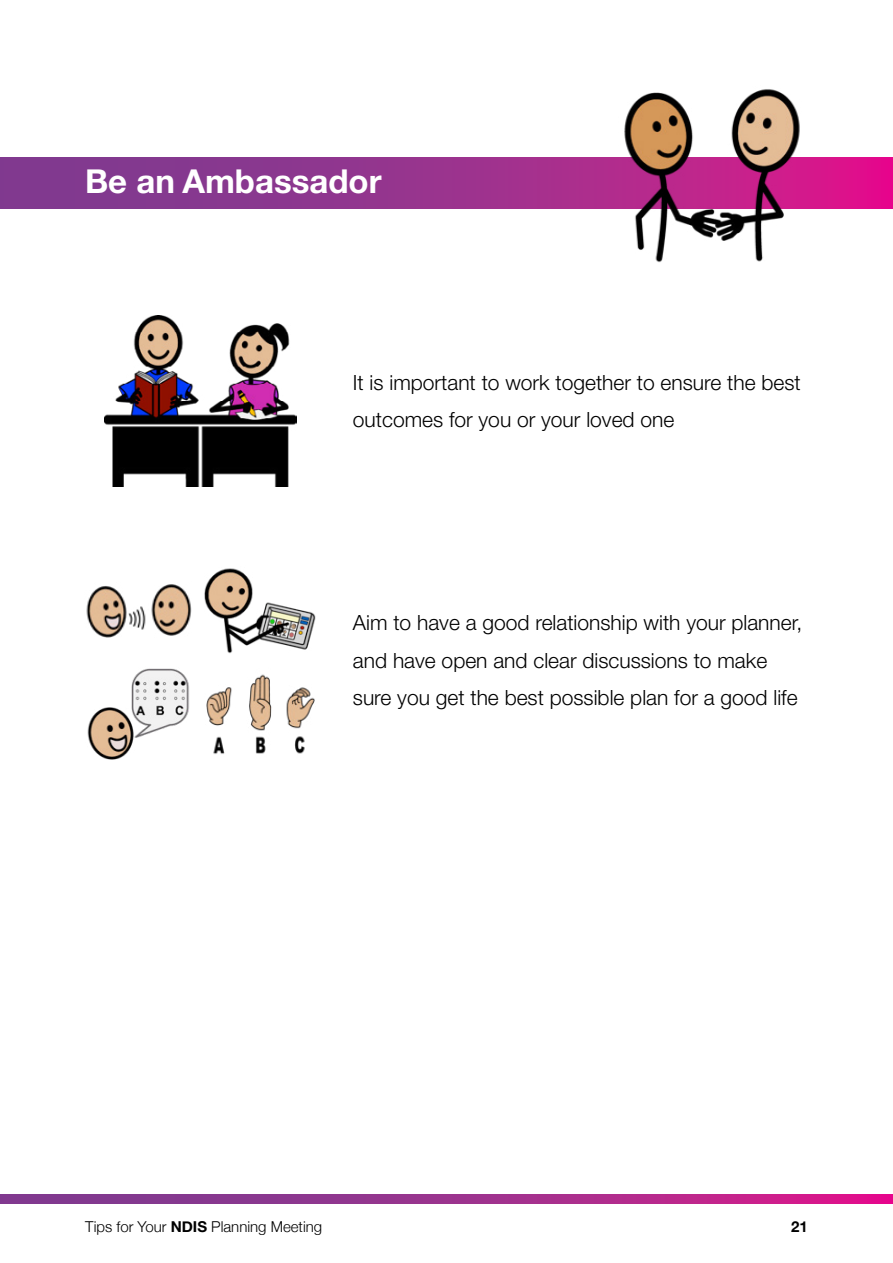
<style>
.page{position:relative;width:893px;height:1263px;background:#fff}
.page>*{position:absolute;margin:0;border:0;box-sizing:border-box;transform-origin:0 0}
.Heading{font:700 33px "Helvetica Neue CE";color:#fff}
.Body{font:300 21px/37.5px "Helvetica Neue CE";color:#000}
.t1{font:300 15px "Helvetica Neue";color:#000}
.t2{font:700 15px "Helvetica Neue";color:#000}
.s1{font-weight:700}
</style>
<div class="page">
<svg style="left:0;top:1195px;width:893px;height:8px;background:#a32e8d"></svg>
<svg style="left:0;top:157px;width:893px;height:51px;background:#99318e"></svg>
<img style="left:619px;top:89px;width:189px;height:174px">
<img style="left:105px;top:316px;width:192px;height:171px">
<img style="left:86px;top:584px;width:106px;height:54px">
<img style="left:204px;top:568px;width:112px;height:86px">
<img style="left:206px;top:674px;width:109px;height:80px">
<img style="left:87px;top:668px;width:102px;height:92px">
<p class="Heading" style="left:85px;top:161px;width:298px">Be an Ambassador</p>
<p class="Body" style="left:353px;top:363px;width:449px">It is important to work together to ensure the best</p>
<p class="Body" style="left:353px;top:401px;width:323px">outcomes for you or your loved one</p>
<p class="Body" style="left:353px;top:604px;width:451px">Aim to have a good relationship with your planner, and have open and clear discussions to make sure you get the best possible plan for a good life</p>
<p class="t1" style="left:85px;top:1214px;width:239px">Tips for Your <span class="s1">NDIS</span> Planning Meeting</p>
<p class="t2" style="left:791px;top:1215px;width:18px">21</p>
</div>
